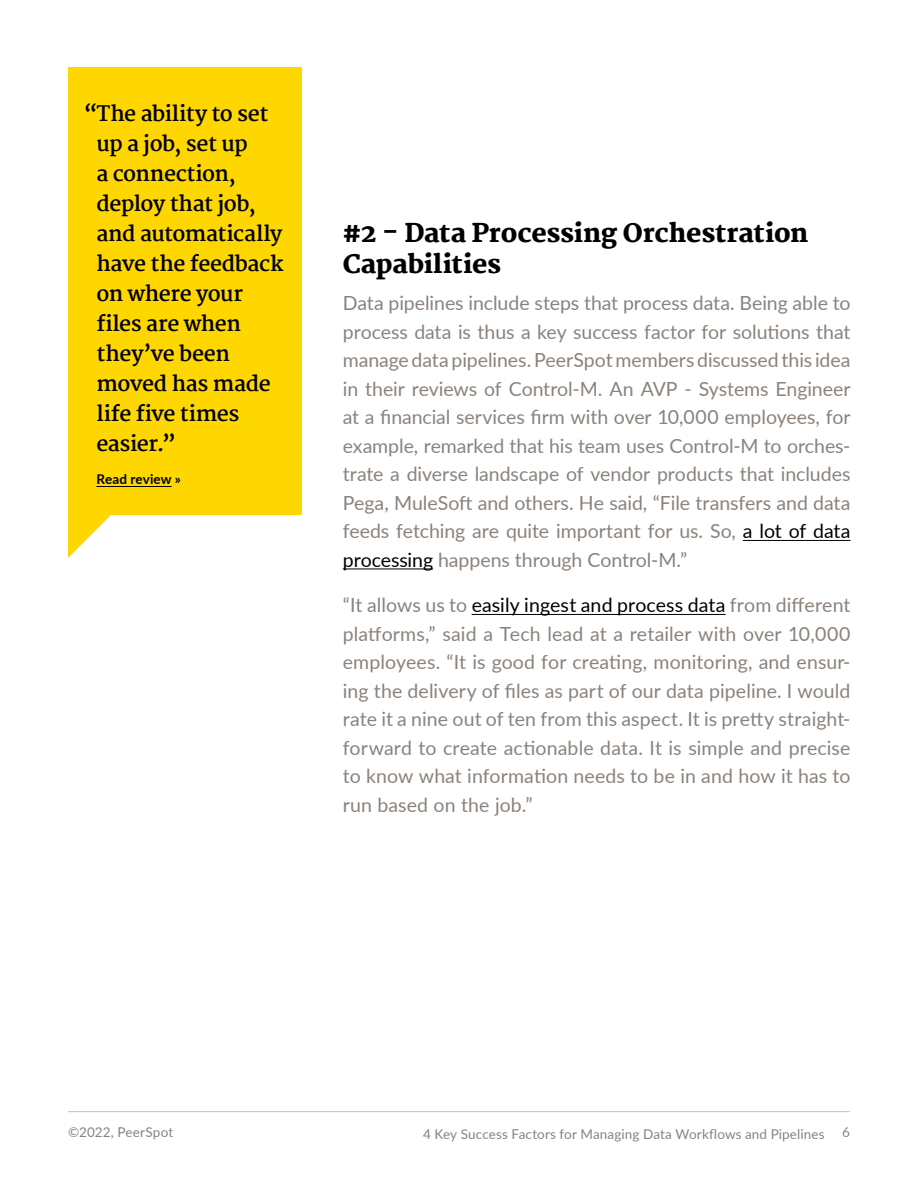
<style>
.page{position:relative;width:918px;height:1188px;background:#fff}
.page>*{position:absolute;margin:0;border:0;box-sizing:border-box;transform-origin:0 0}
.t1{font:800 25.5px/31.5px "Martel";letter-spacing:-.005em;color:#000}
.t2{font:700 21px/30px "Martel";letter-spacing:-.02em;color:#000}
.t3{font:19.5px/28.5px "Lato";color:#8b827b;text-align:justify}
.t4{font:13.5px "Lato";letter-spacing:.01em;color:#8b827b}
.t5{font:700 13.5px "Lato";letter-spacing:.01em;color:#000}
.s1{color:#000}
</style>
<div class="page">
<hr style="left:68px;top:1111px;width:782px;height:1px;background:#c5c1bd">
<hr style="left:743px;top:540px;width:108px;height:1px;background:#000">
<hr style="left:343px;top:569px;width:90px;height:1px;background:#000">
<hr style="left:472px;top:614px;width:254px;height:1px;background:#000">
<div style="left:68px;top:68px;width:234px;height:447px;background:#ffd700"></div>
<svg style="left:68px;top:515px;width:43px;height:43px"></svg>
<hr style="left:96px;top:486px;width:76px;height:1px;background:#000">
<p class="t2" style="left:96px;top:99px;width:189px;text-indent:-13px">“The ability to set up a job, set up<br>a connection, deploy that job, and automatically have the feedback on where your files are when they’ve been moved has made life five times easier.”</p>
<p class="t5" style="left:96px;top:469px;width:86px">Read review »</p>
<h1 class="t1" style="left:343px;top:217px;width:467px">#2 - Data Processing Orchestration<br>Capabilities</h1>
<p class="t3" style="left:343px;top:288px;width:509px">Data pipelines include steps that process data. Being able to process data is thus a key success factor for solutions that managedatapipelines.PeerSpot membersdiscussed this idea in their reviews of Control-M. An AVP - Systems Engineer at a financial services firm with over 10,000 employees, for example, remarked that his team uses Control-M to orches&shy;trate a diverse landscape of vendor products that includes Pega, MuleSoft and others. He said, “File transfers and data feeds fetching are quite important for us. So, <span class="s1">a lot of data processing</span> happens through Control-M.”</p>
<p class="t3" style="left:343px;top:590px;width:509px">“It allows us to <span class="s1">easily ingest and process data</span> from different platforms,” said a Tech lead at a retailer with over 10,000 employees. “It is good for creating, monitoring, and ensur&shy;ing the delivery of files as part of our data pipeline. I would rate it a nine out of ten from this aspect. It is pretty straight&shy;forward to create actionable data. It is simple and precise to know what information needs to be in and how it has to run based on the job.”</p>
<p class="t4" style="left:68px;top:1122px;width:107px">©2022, PeerSpot</p>
<p class="t4" style="left:423px;top:1124px;width:403px">4 Key Success Factors for Managing Data Workflows and Pipelines</p>
<p class="t4" style="left:842px;top:1122px;width:9px">6</p>
</div>
